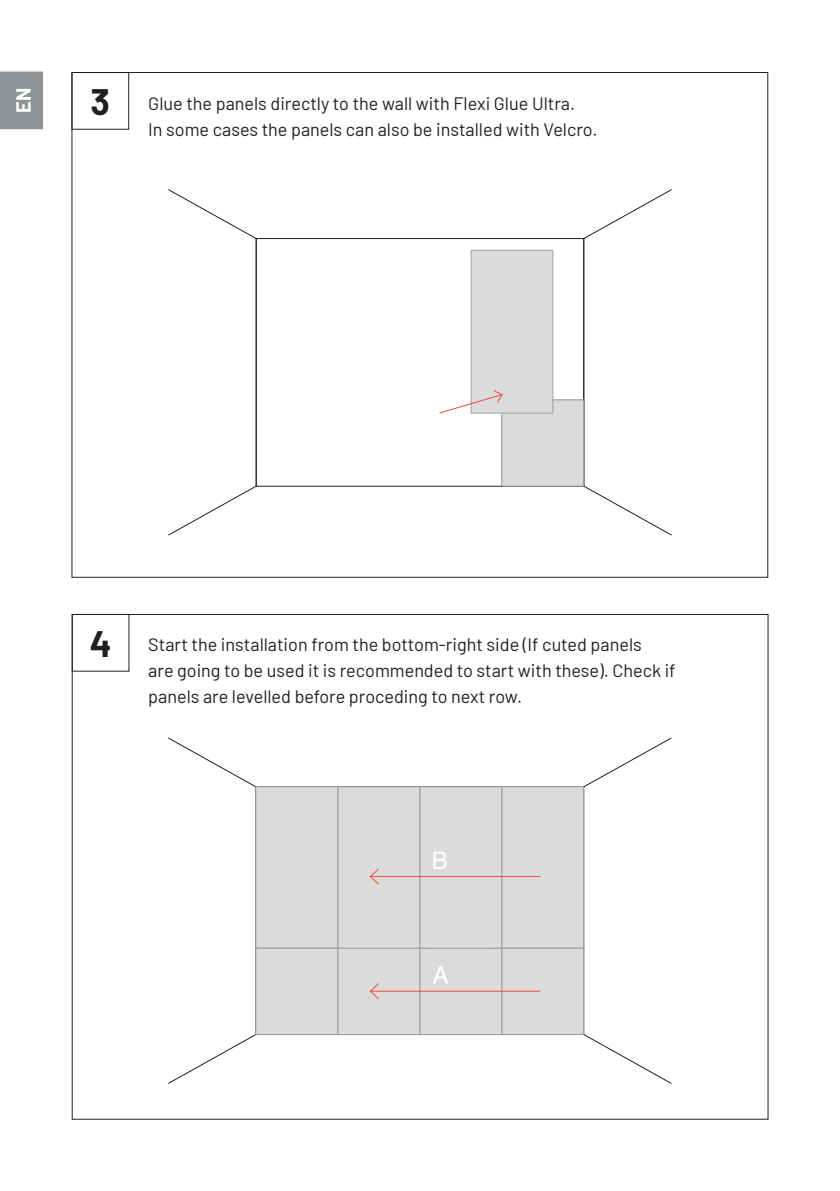
<style>
.page{position:relative;width:840px;height:1191px;background:#fff}
.page>*{position:absolute;margin:0;border:0;box-sizing:border-box;transform-origin:0 0}
.t1{font:700 36px "Barlow";color:#231f20}
.t2{font:24px "Helvetica";color:#fff}
.t3{font:700 20px "Barlow";color:#fff}
.t4{font:18px/26px "Barlow";color:#231f20}
</style>
<div class="page">
<svg style="left:168px;top:737px;width:503px;height:346px"></svg>
<div style="left:501px;top:786px;width:82px;height:162px;background:#dbdbdb;border:1px solid #a0a1a5"></div>
<div style="left:419px;top:786px;width:82px;height:162px;background:#dbdbdb;border:1px solid #a0a1a5"></div>
<div style="left:337px;top:948px;width:82px;height:86px;background:#dbdbdb;border:1px solid #a0a1a5"></div>
<div style="left:337px;top:786px;width:82px;height:162px;background:#dbdbdb;border:1px solid #a0a1a5"></div>
<div style="left:255px;top:948px;width:82px;height:86px;background:#dbdbdb;border:1px solid #a0a1a5"></div>
<div style="left:255px;top:786px;width:82px;height:162px;background:#dbdbdb;border:1px solid #a0a1a5"></div>
<svg style="left:369px;top:817px;width:214px;height:217px"></svg>
<div style="left:0;top:72px;width:43px;height:57px;background:#8f9497"></div>
<div style="left:72px;top:72px;width:57px;height:57px;border:1px solid #231f20"></div>
<div style="left:72px;top:614px;width:57px;height:57px;border:1px solid #231f20"></div>
<svg style="left:168px;top:189px;width:503px;height:346px"></svg>
<div style="left:501px;top:400px;width:82px;height:86px;background:#dbdbdb;border:1px solid #a0a1a5"></div>
<div style="left:470px;top:250px;width:82px;height:163px;background:#dbdbdb;border:1px solid #a0a1a5"></div>
<svg style="left:439px;top:390px;width:63px;height:23px"></svg>
<p class="t3" style="left:9px;top:113px;width:26px;rotate:-90deg">EN</p>
<p class="t1" style="left:91px;top:75px;width:21px">3</p>
<p class="t4" style="left:148px;top:89px;width:428px">Glue the panels directly to the wall with Flexi Glue Ultra.</p>
<p class="t4" style="left:148px;top:115px;width:450px">In some cases the panels can also be installed with Velcro.</p>
<p class="t1" style="left:90px;top:617px;width:23px">4</p>
<p class="t4" style="left:148px;top:630px;width:494px">Start the installation from the bottom-right side (If cuted panels</p>
<p class="t4" style="left:148px;top:656px;width:528px">are going to be used it is recommended to start with these). Check if panels are levelled before proceding to next row.</p>
<h2 class="t2" style="left:431px;top:842px;width:18px">B</h2>
</div>
